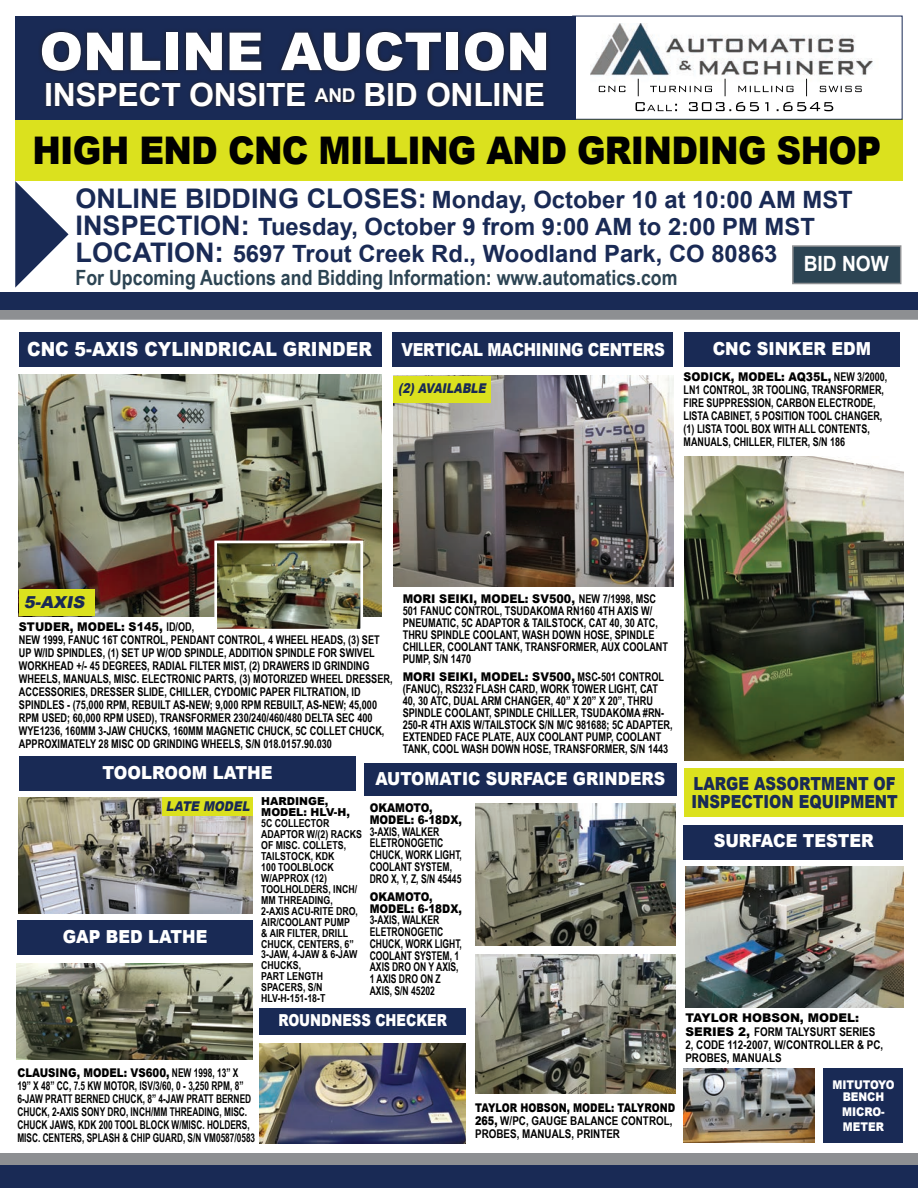
<style>
.page{position:relative;width:918px;height:1188px;background:#fff}
.page>*{position:absolute;margin:0;border:0;box-sizing:border-box;transform-origin:0 0}
.t1{font:900 52.35px "Arial";color:#fff}
.t2{font:900 38.1px "Arial";letter-spacing:-.02em;color:#000;scale:.9 1}
.t3{font:700 31.95px "Arial";letter-spacing:-.01em;color:#fff}
.t4{font:700 23.85px/27px "Arial";color:#192a55}
.t5{font:700 21px "Arial Narrow";color:#2c4453}
.t6{font:700 21px "Arial";color:#fff;scale:.91 1}
.t7{font:900 19.5px "Arial";color:#fff;scale:.89 1}
.t8{font:900 18px "Arial";color:#fff;scale:.9 1}
.t9{font:900 18px/18px "Arial";color:#192a55;scale:.82 1}
.t10{font:900 18px "Arial";letter-spacing:-.02em;color:#fff;scale:.83 1}
.t11{font:900 18px "Arial";color:#fff;scale:.88 1}
.t12{font:900 18px "Arial";color:#fff;scale:.91 1}
.t13{font:900 16.5px "Arial";color:#fff;scale:.8 1}
.t14{font:italic 900 16.5px "Arial";color:#192a55}
.t15{font:italic 900 13.5px "Arial";color:#192a55;scale:.81 1}
.t16{font:italic 900 13.5px "Arial";color:#192a55;scale:.87 1}
.t17{font:700 12px/12px "Arial Narrow";color:#000;scale:.93 1}
.t18{font:700 12px/13px "Arial Narrow";color:#000;scale:.85 1}
.t19{font:700 12px/11.7px "Arial Narrow";color:#000;scale:.87 1}
.t20{font:700 12px/13px "Arial Narrow";color:#000;scale:.91 1}
.t21{font:700 12px/13px "Arial Narrow";color:#000}
.t22{font:900 12px "Arial";color:#000;scale:.93 1}
.t23{font:900 12px/11.7px "Arial";color:#000;scale:.87 1}
.t24{font:900 12px "Arial";color:#000;scale:.85 1}
.t25{font:900 12px "Arial";color:#000;scale:.91 1}
.t26{font:900 12px "Arial";color:#000;scale:.8 1}
.t27{font:900 12px/12px "Arial";color:#fff;text-align:center;scale:.88 1}
.t28{font:900 12px "Arial";color:#000}
.t29{font:700 10.95px/10.9px "Arial Narrow";color:#000}
.t30{font:900 10.95px/10.9px "Arial";color:#000}
.s1{font-size:19.05px}
.s2{font-size:27px}
.s3{font-size:28.5px}
.s4{font-family:"Arial Narrow";font-weight:700}
.s5{font-family:"Arial";font-weight:900}
</style>
<div class="page">
<svg style="left:0;top:310px;width:918px;height:10px;background:#909295"></svg>
<div style="left:0;top:1154px;width:918px;height:32px;background:#8d8f92"></div>
<img style="left:393px;top:376px;width:280px;height:210px">
<img style="left:19px;top:375px;width:362px;height:241px">
<img style="left:218px;top:545px;width:141px;height:82px">
<div style="left:214px;top:541px;width:149px;height:90px;border:3px solid #fff"></div>
<img style="left:19px;top:798px;width:234px;height:116px">
<img style="left:685px;top:866px;width:218px;height:142px">
<img style="left:476px;top:804px;width:199px;height:141px">
<img style="left:475px;top:955px;width:200px;height:138px">
<img style="left:260px;top:1043px;width:206px;height:100px">
<img style="left:17px;top:964px;width:236px;height:96px">
<img style="left:684px;top:457px;width:219px;height:304px">
<div style="left:0;top:1165px;width:918px;height:23px;background:#192a55"></div>
<div style="left:15px;top:119px;width:887px;height:62px;background:#dbe11e"></div>
<div style="left:15px;top:16px;width:560px;height:103px;background:#192a55"></div>
<svg style="left:45px;top:81px;width:500px;height:27px"></svg>
<svg style="left:40px;top:30px;width:508px;height:43px"></svg>
<svg style="left:15px;top:181px;width:54px;height:107px"></svg>
<img style="left:591px;top:24px;width:282px;height:55px">
<div style="left:392px;top:332px;width:281px;height:35px;background:#192a55"></div>
<div style="left:17px;top:920px;width:236px;height:35px;background:#192a55"></div>
<div style="left:259px;top:1008px;width:207px;height:27px;background:#192a55"></div>
<div style="left:684px;top:825px;width:219px;height:34px;background:#192a55"></div>
<div style="left:824px;top:1069px;width:79px;height:74px;background:#192a55"></div>
<div style="left:685px;top:769px;width:219px;height:48px;background:#dbe11e"></div>
<div style="left:684px;top:332px;width:215px;height:35px;background:#192a55"></div>
<div style="left:19px;top:756px;width:336px;height:35px;background:#192a55"></div>
<div style="left:19px;top:332px;width:362px;height:35px;background:#192a55"></div>
<div style="left:365px;top:763px;width:312px;height:33px;background:#192a55"></div>
<div style="left:0;top:293px;width:918px;height:17px;background:#192a55"></div>
<img style="left:684px;top:1069px;width:131px;height:74px">
<div style="left:393px;top:376px;width:98px;height:27px;background:#dbe11e"></div>
<div style="left:19px;top:590px;width:75px;height:26px;background:#dbe11e"></div>
<div style="left:162px;top:798px;width:91px;height:18px;background:#dbe11e"></div>
<div style="left:792px;top:245px;width:109px;height:39px;background:#2c4453;border:2px solid #8f9194"></div>
<svg style="left:599px;top:79px;width:263px;height:17px"></svg>
<svg style="left:636px;top:102px;width:197px;height:9px"></svg>
<h1 class="t1" style="left:40px;top:13px;width:512px">ONLINE AUCTION</h1>
<h3 class="t3" style="left:44px;top:73px;width:503px">INSPECT ONSITE <span class="s1">AND</span> BID ONLINE</h3>
<h2 class="t2" style="left:32px;top:123px;width:945px">HIGH END CNC MILLING AND GRINDING SHOP</h2>
<h3 class="t4" style="left:76px;top:187px;width:779px"><span class="s2">ONLINE BIDDING CLOSES:</span> Monday, October 10 at 10:00 AM MST<br><span class="s2">INSPECTION:</span> Tuesday, October 9 from 9:00 AM to 2:00 PM MST<br><span class="s2">LOCATION</span><span class="s3">:</span> 5697 Trout Creek Rd., Woodland Park, CO 80863</h3>
<h3 class="t6" style="left:804px;top:250px;width:95px">BID NOW</h3>
<h3 class="t5" style="left:76px;top:261px;width:603px">For Upcoming Auctions and Bidding Information: www.automatics.com</h3>
<h3 class="t7" style="left:27px;top:335px;width:389px">CNC 5-AXIS CYLINDRICAL GRINDER</h3>
<h3 class="t10" style="left:402px;top:336px;width:319px">VERTICAL MACHINING CENTERS</h3>
<p class="t15" style="left:398px;top:379px;width:114px">(2)AVAILABLE</p>
<h3 class="t8" style="left:713px;top:335px;width:177px">CNC SINKER EDM</h3>
<p class="t25" style="left:684px;top:368px;width:225px">SODICK, MODEL: AQ35L, <span class="s4">NEW 3/2000,</span></p>
<p class="t20" style="left:684px;top:383px;width:222px">LN1 CONTROL, 3R TOOLING, TRANSFORMER, FIRE SUPPRESSION, CARBON ELECTRODE, LISTA CABINET, 5 POSITION TOOL CHANGER, (1) LISTA TOOL BOX WITH ALL CONTENTS, MANUALS, CHILLER, FILTER, S/N 186</p>
<h3 class="t14" style="left:24px;top:591px;width:66px">5-AXIS</h3>
<p class="t22" style="left:19px;top:618px;width:190px">STUDER, MODEL: S145, <span class="s4">ID/OD,</span></p>
<p class="t17" style="left:19px;top:633px;width:403px;line-height:13px">NEW 1999, FANUC 16T CONTROL, PENDANT CONTROL, 4 WHEEL HEADS, (3) SET UP W/ID SPINDLES, (1) SET UP W/OD SPINDLE, ADDITION SPINDLE FOR SWIVEL WORKHEAD +/- 45 DEGREES, RADIAL FILTER MIST, (2) DRAWERS ID GRINDING WHEELS, MANUALS, MISC. ELECTRONIC PARTS, (3) MOTORIZED WHEEL DRESSER, ACCESSORIES, DRESSER SLIDE, CHILLER, CYDOMIC PAPER FILTRATION, ID SPINDLES - (75,000 RPM, REBUILT AS-NEW; 9,000 RPM REBUILT, AS-NEW; 45,000<br>RPM USED; 60,000 RPM USED), TRANSFORMER 230/240/460/480 DELTA SEC 400<br>WYE1236, 160MM 3-JAW CHUCKS, 160MM MAGNETIC CHUCK, 5C COLLET CHUCK, APPROXIMATELY 28 MISC OD GRINDING WHEELS, S/N 018.0157.90.030</p>
<p class="t22" style="left:403px;top:590px;width:274px">MORI SEIKI, MODEL: SV500, <span class="s4">NEW 7/1998, MSC</span></p>
<p class="t17" style="left:403px;top:604px;width:287px">501 FANUC CONTROL, TSUDAKOMA RN160 4TH AXIS W/ PNEUMATIC, 5C ADAPTOR &amp; TAILSTOCK, CAT 40, 30 ATC, THRU SPINDLE COOLANT, WASH DOWN HOSE, SPINDLE CHILLER, COOLANT TANK, TRANSFORMER, AUX COOLANT PUMP, S/N 1470</p>
<p class="t22" style="left:403px;top:668px;width:282px">MORI SEIKI, MODEL: SV500, <span class="s4">MSC-501 CONTROL</span></p>
<p class="t17" style="left:403px;top:683px;width:292px">(FANUC), RS232 FLASH CARD, WORK TOWER LIGHT, CAT 40, 30 ATC, DUAL ARM CHANGER, 40” X 20” X 20”, THRU SPINDLE COOLANT, SPINDLE CHILLER, TSUDAKOMA #RN-250-R 4TH AXIS W/TAILSTOCK S/N M/C 981688; 5C ADAPTER, EXTENDED FACE PLATE, AUX COOLANT PUMP, COOLANT TANK, COOL WASH DOWN HOSE, TRANSFORMER, S/N 1443</p>
<h3 class="t12" style="left:103px;top:759px;width:188px">TOOLROOM LATHE</h3>
<p class="t16" style="left:166px;top:797px;width:102px">LATE MODEL</p>
<h3 class="t8" style="left:63px;top:923px;width:162px">GAP BED LATHE</h3>
<p class="t30" style="left:261px;top:795px;width:90px">HARDINGE,<br>MODEL: HLV-H,</p>
<p class="t29" style="left:261px;top:817px;width:102px">5C COLLECTOR<br>ADAPTOR W/(2) RACKS<br>OF MISC. COLLETS,<br>TAILSTOCK, KDK<br>100 TOOLBLOCK<br>W/APPROX (12)<br>TOOLHOLDERS, INCH/<br>MM THREADING,<br>2-AXIS ACU-RITE DRO,<br>AIR/COOLANT PUMP<br>&amp; AIR FILTER, DRILL<br>CHUCK, CENTERS, 6”<br>3-JAW, 4-JAW &amp; 6-JAW<br>CHUCKS,<br>PART LENGTH<br>SPACERS, S/N<br>HLV-H-151-18-T</p>
<h3 class="t11" style="left:375px;top:765px;width:331px">AUTOMATIC SURFACE GRINDERS</h3>
<p class="t23" style="left:370px;top:802px;width:108px">OKAMOTO,<br>MODEL: 6-18DX,</p>
<p class="t19" style="left:370px;top:825px;width:108px">3-AXIS, WALKER<br>ELETRONOGETIC<br>CHUCK, WORK LIGHT,<br>COOLANT SYSTEM,<br>DRO X, Y, Z, S/N 45445</p>
<p class="t23" style="left:370px;top:891px;width:108px">OKAMOTO,<br>MODEL: 6-18DX,</p>
<p class="t19" style="left:370px;top:914px;width:108px">3-AXIS, WALKER<br>ELETRONOGETIC<br>CHUCK, WORK LIGHT,<br>COOLANT SYSTEM, 1<br>AXIS DRO ON Y AXIS,<br>1 AXIS DRO ON Z<br>AXIS, S/N 45202</p>
<p class="t24" style="left:17px;top:1064px;width:262px">CLAUSING, MODEL: VS600, <span class="s4">NEW 1998, 13” X</span></p>
<p class="t18" style="left:17px;top:1079px;width:281px">19” X 48” CC, 7.5 KW MOTOR, ISV/3/60, 0 - 3,250 RPM, 8” 6-JAW PRATT BERNED CHUCK, 8” 4-JAW PRATT BERNED CHUCK, 2-AXIS SONY DRO, INCH/MM THREADING, MISC.<br>CHUCK JAWS, KDK 200 TOOL BLOCK W/MISC. HOLDERS, MISC. CENTERS, SPLASH &amp; CHIP GUARD, S/N VM0587/0583</p>
<h3 class="t13" style="left:278px;top:1009px;width:212px">ROUNDNESS CHECKER</h3>
<p class="t26" style="left:475px;top:1099px;width:251px">TAYLOR HOBSON, MODEL: TALYROND</p>
<p class="t21" style="left:475px;top:1114px;width:199px"><span class="s5">265,</span> W/PC, GAUGE BALANCE CONTROL,<br>PROBES, MANUALS, PRINTER</p>
<h3 class="t9" style="left:691px;top:774px;width:253px">LARGE ASSORTMENT OF<br>INSPECTION EQUIPMENT</h3>
<h3 class="t8" style="left:714px;top:827px;width:179px">SURFACE TESTER</h3>
<p class="t28" style="left:685px;top:1009px;width:175px">TAYLOR HOBSON, MODEL:</p>
<p class="t21" style="left:685px;top:1024px;width:199px"><span class="s5">SERIES 2,</span> FORM TALYSURT SERIES<br>2, CODE 112-2007, W/CONTROLLER &amp; PC,<br>PROBES, MANUALS</p>
<p class="t27" style="left:832px;top:1079px;width:72px">MITUTOYO<br>BENCH</p>
<p class="t27" style="left:842px;top:1104px;width:50px;line-height:14.9px;text-align:left">MICRO-<br>METER</p>
</div>
